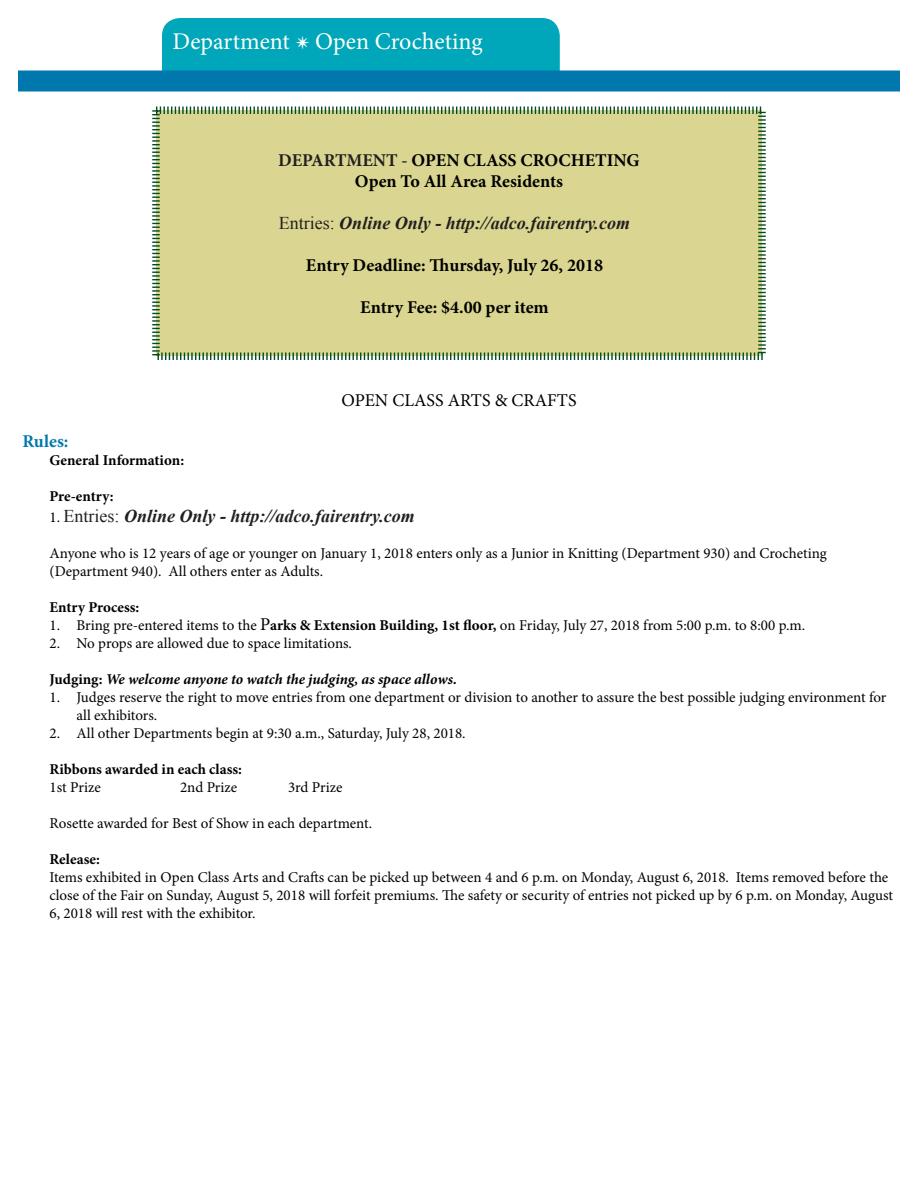
<style>
.page{position:relative;width:918px;height:1188px;background:#fff}
.page>*{position:absolute;margin:0;border:0;box-sizing:border-box;transform-origin:0 0}
.t1{font:24px "Minion Pro";color:#fffffa}
.t2{font:700 18px "Minion Pro";color:#000}
.t3{font:italic 700 18px "Times New Roman";color:#231f20}
.t4{font:18px "Minion Pro";color:#000}
.t5{font:700 18px "Minion Pro";letter-spacing:.005em;color:#0078ae}
.t6{font:15px/18px "Minion Pro";color:#000}
.t7{font:700 15px "Minion Pro";color:#000}
.t8{font:italic 700 15px "Minion Pro";letter-spacing:-.005em;color:#000}
.s1{color:#231f20}
.s2{font-weight:400;font-style:normal}
.s3{font-family:"Minion Pro";font-weight:400;font-style:normal;font-size:15px;color:#000}
.s4{font-size:18px}
.s5{font-weight:700}
.s6{font-style:normal}
</style>
<div class="page">
<div style="left:162px;top:18px;width:398px;height:72px;background:#00a6b9;border-radius:18px"></div>
<div style="left:18px;top:70px;width:882px;height:22px;background:#0078ae"></div>
<svg style="left:152px;top:106px;width:614px;height:254px;background:#d4d290"></svg>
<p class="t1" style="left:173px;top:25px;width:312px">Department ✴ Open Crocheting</p>
<p class="t2" style="left:278px;top:148px;width:363px"><span class="s1">DEPARTMENT -</span> OPEN CLASS CROCHETING</p>
<p class="t2" style="left:355px;top:169px;width:210px">Open To All Area Residents</p>
<p class="t3" style="left:279px;top:211px;width:353px"><span class="s2">Entries:</span> Online Only - http://adco.fairentry.com</p>
<p class="t2" style="left:306px;top:253px;width:299px">Entry Deadline: Thursday, July 26, 2018</p>
<p class="t2" style="left:360px;top:295px;width:190px">Entry Fee: $4.00 per item</p>
<p class="t4" style="left:341px;top:388px;width:237px">OPEN CLASS ARTS &amp; CRAFTS</p>
<p class="t5" style="left:22px;top:429px;width:48px">Rules:</p>
<p class="t7" style="left:50px;top:450px;width:136px">General Information:</p>
<p class="t7" style="left:50px;top:486px;width:66px">Pre-entry:</p>
<p class="t3" style="left:50px;top:503px;width:367px"><span class="s3">1.</span> <span class="s2">Entries:</span> Online Only - http://adco.fairentry.com</p>
<p class="t6" style="left:50px;top:544px;width:779px">Anyone who is 12 years of age or younger on January 1, 2018 enters only as a Junior in Knitting (Department 930) and Crocheting (Department 940). All others enter as Adults.</p>
<p class="t7" style="left:50px;top:597px;width:91px">Entry Process:</p>
<p class="t6" style="left:50px;top:616px;width:757px">1. Bring pre-entered items to the <span class="s4">P</span><span class="s5">arks &amp; Extension Building, 1st floor,</span> on Friday, July 27, 2018 from 5:00 p.m. to 8:00 p.m.</p>
<p class="t6" style="left:50px;top:634px;width:304px">2. No props are allowed due to space limitations.</p>
<p class="t8" style="left:50px;top:669px;width:409px"><span class="s6">Judging:</span> We welcome anyone to watch the judging, as space allows.</p>
<p class="t6" style="left:76px;top:688px;width:811px;text-indent:-27px">1. Judges reserve the right to move entries from one department or division to another to assure the best possible judging environment for all exhibitors.</p>
<p class="t6" style="left:50px;top:724px;width:418px">2. All other Departments begin at 9:30 a.m., Saturday, July 28, 2018.</p>
<p class="t7" style="left:50px;top:759px;width:194px">Ribbons awarded in each class:</p>
<p class="t6" style="left:50px;top:778px;width:53px">1st Prize</p>
<p class="t6" style="left:180px;top:778px;width:59px">2nd Prize</p>
<p class="t6" style="left:288px;top:778px;width:56px">3rd Prize</p>
<p class="t6" style="left:50px;top:814px;width:324px">Rosette awarded for Best of Show in each department.</p>
<p class="t7" style="left:50px;top:849px;width:52px">Release:</p>
<p class="t6" style="left:50px;top:868px;width:845px">Items exhibited in Open Class Arts and Crafts can be picked up between 4 and 6 p.m. on Monday, August 6, 2018. Items removed before the close of the Fair on Sunday, August 5, 2018 will forfeit premiums. The safety or security of entries not picked up by 6 p.m. on Monday, August<br>6, 2018 will rest with the exhibitor.</p>
</div>
